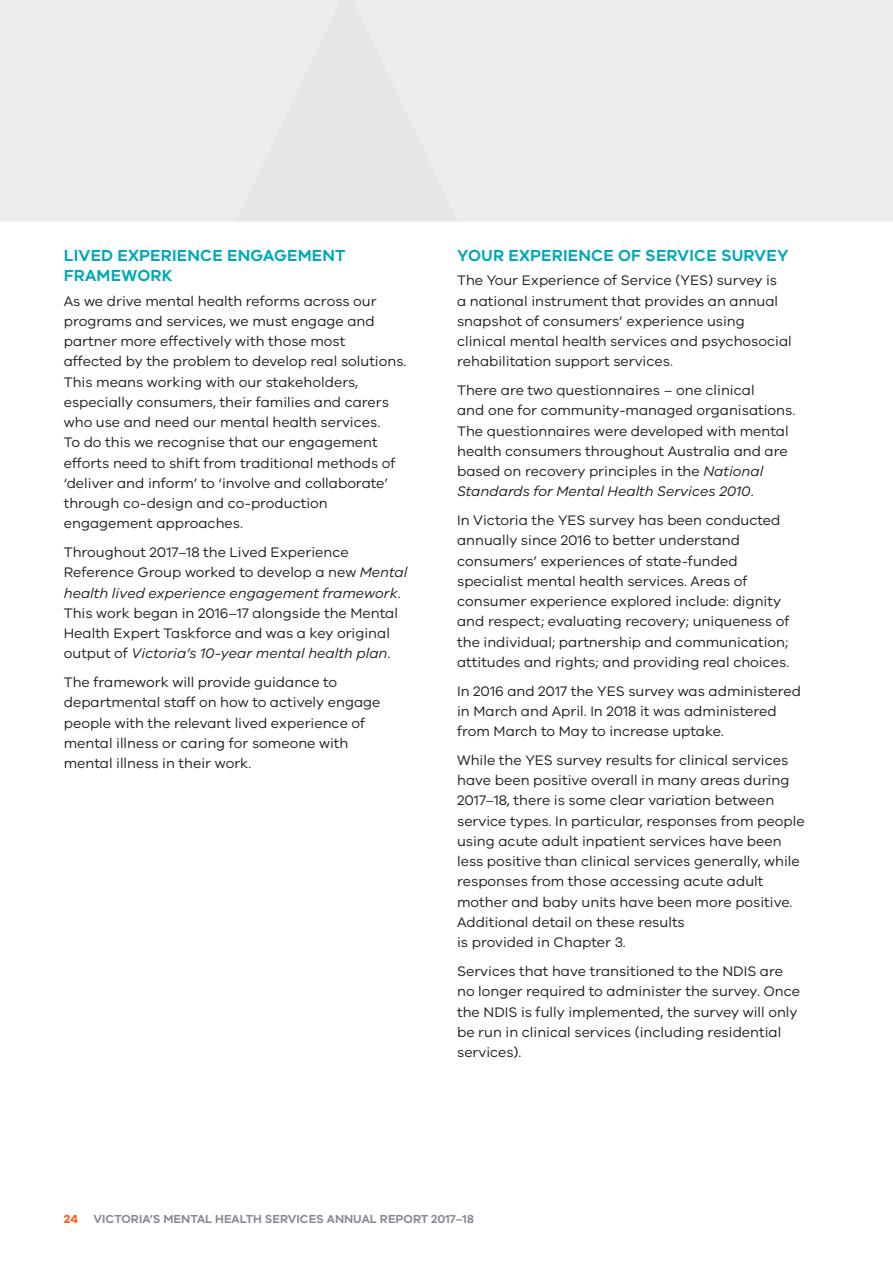
<style>
.page{position:relative;width:893px;height:1263px;background:#fff}
.page>*{position:absolute;margin:0;border:0;box-sizing:border-box;transform-origin:0 0}
.t1{font:600 16.5px/20.2px "VIC";letter-spacing:.01em;color:#00a9b7}
.t2{font:14.25px/20.2px "VIC";color:#231f20}
.t3{font:600 12px "VIC";color:#868991}
.t4{font:700 12px "VIC";color:#f26322}
.s1{font-style:italic}
</style>
<div class="page">
<div style="left:0;top:0;width:235px;height:222px;background:#ecedec"></div>
<div style="left:458px;top:0;width:435px;height:222px;background:#ecedec"></div>
<div style="left:235px;top:0;width:223px;height:222px;background:#e6e7e5"></div>
<p class="t1" style="left:64px;top:246px;width:283px">LIVED EXPERIENCE ENGAGEMENT<br>FRAMEWORK</p>
<p class="t2" style="left:64px;top:292px;width:344px">As we drive mental health reforms across our programs and services, we must engage and partner more effectively with those most affected by the problem to develop real solutions.<br>This means working with our stakeholders, especially consumers, their families and carers who use and need our mental health services.<br>To do this we recognise that our engagement efforts need to shift from traditional methods of ‘deliver and inform’ to ‘involve and collaborate’ through co-design and co-production engagement approaches.</p>
<p class="t2" style="left:64px;top:543px;width:345px">Throughout 2017–18 the Lived Experience Reference Group worked to develop a new <span class="s1">Mental health lived experience engagement framework</span>.<br>This work began in 2016–17 alongside the Mental Health Expert Taskforce and was a key original output of <span class="s1">Victoria’s 10-year mental health plan</span>.</p>
<p class="t2" style="left:64px;top:673px;width:318px">The framework will provide guidance to departmental staff on how to actively engage people with the relevant lived experience of mental illness or caring for someone with mental illness in their work.</p>
<p class="t1" style="left:457px;top:246px;width:333px">YOUR EXPERIENCE OF SERVICE SURVEY</p>
<p class="t2" style="left:457px;top:271px;width:336px">The Your Experience of Service (YES) survey is<br>a national instrument that provides an annual snapshot of consumers’ experience using clinical mental health services and psychosocial rehabilitation support services.</p>
<p class="t2" style="left:457px;top:381px;width:340px">There are two questionnaires – one clinical<br>and one for community-managed organisations.<br>The questionnaires were developed with mental health consumers throughout Australia and are based on recovery principles in the <span class="s1">National Standards for Mental Health Services 2010</span>.</p>
<p class="t2" style="left:457px;top:511px;width:334px">In Victoria the YES survey has been conducted annually since 2016 to better understand consumers’ experiences of state-funded specialist mental health services. Areas of consumer experience explored include: dignity and respect; evaluating recovery; uniqueness of the individual; partnership and communication; attitudes and rights; and providing real choices.</p>
<p class="t2" style="left:457px;top:682px;width:346px">In 2016 and 2017 the YES survey was administered in March and April. In 2018 it was administered from March to May to increase uptake.</p>
<p class="t2" style="left:457px;top:751px;width:349px">While the YES survey results for clinical services have been positive overall in many areas during 2017–18, there is some clear variation between service types. In particular, responses from people using acute adult inpatient services have been less positive than clinical services generally, while responses from those accessing acute adult mother and baby units have been more positive.<br>Additional detail on these results<br>is provided in Chapter 3.</p>
<p class="t2" style="left:457px;top:962px;width:345px">Services that have transitioned to the NDIS are no longer required to administer the survey. Once the NDIS is fully implemented, the survey will only be run in clinical services (including residential services).</p>
<p class="t4" style="left:64px;top:1214px;width:16px">24</p>
<p class="t3" style="left:94px;top:1214px;width:382px">VICTORIA’S MENTAL HEALTH SERVICES ANNUAL REPORT 2017–18</p>
</div>
